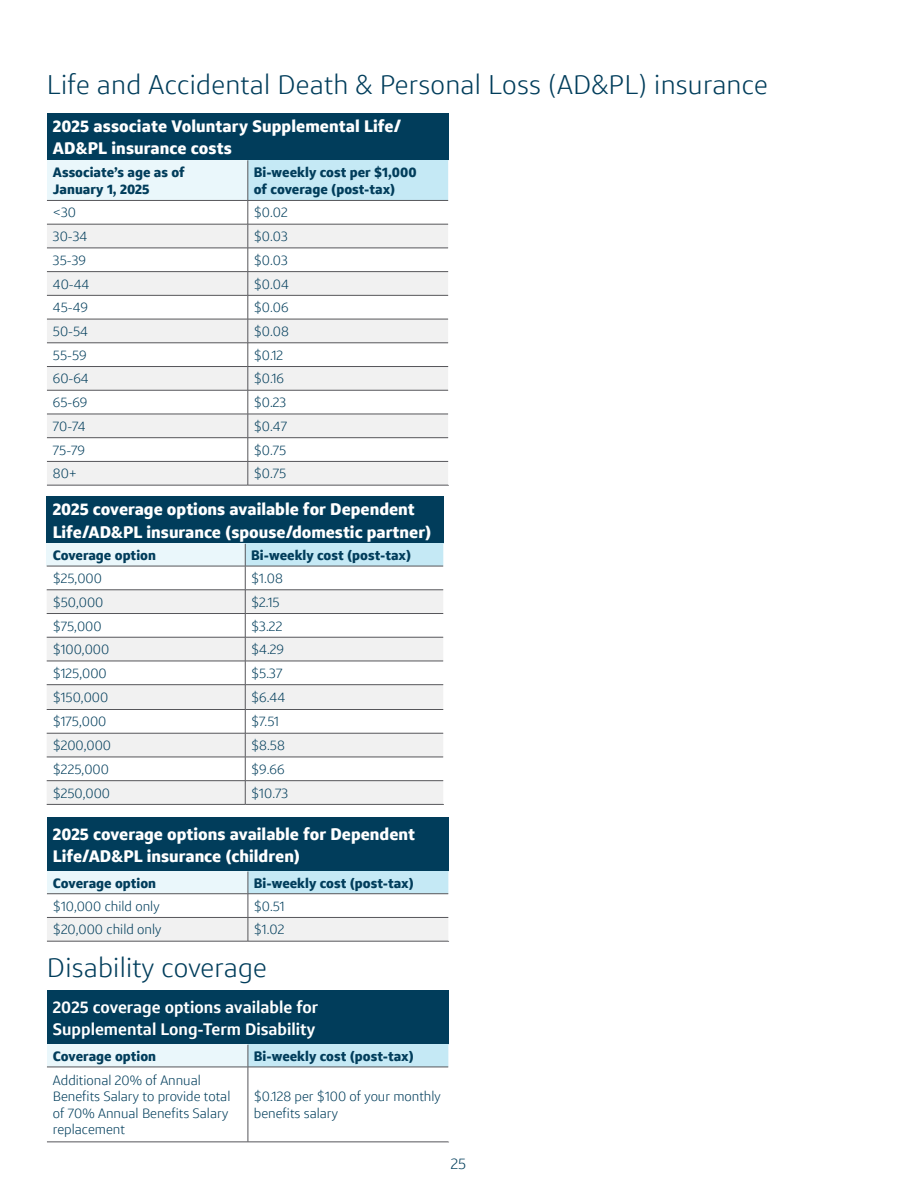
<style>
.page{position:relative;width:918px;height:1188px;background:#fff}
.page>*{position:absolute;margin:0;border:0;box-sizing:border-box;transform-origin:0 0}
.t1{font:300 26.85px "Optimist";letter-spacing:.01em;color:#013d5b}
.t2{font:700 16.5px/22.5px "Optimist";color:#fff}
.t3{font:600 16.5px/22.5px "Optimist";color:#fff}
.t4{font:300 15px "Optimist";color:#013d5b}
.t5{font:300 13.5px/16.2px "Optimist";color:#013d5b}
.t6{font:700 13.5px/17.9px "Optimist";color:#013d5b}
</style>
<div class="page">
<div style="left:47px;top:113px;width:402px;height:47px;background:#013d5b"></div>
<div style="left:47px;top:160px;width:201px;height:40px;background:#eaf7fb"></div>
<div style="left:248px;top:160px;width:201px;height:40px;background:#c5e9f5"></div>
<svg style="left:47px;top:201px;width:401px;height:23px"></svg>
<svg style="left:47px;top:225px;width:401px;height:260px;fill:#f1f1f1"></svg>
<hr style="left:47px;top:224px;width:201px;height:1px;background:#56565a">
<hr style="left:248px;top:224px;width:201px;height:1px;background:#56565a">
<hr style="left:47px;top:248px;width:201px;height:1px;background:#56565a">
<hr style="left:248px;top:248px;width:201px;height:1px;background:#56565a">
<hr style="left:47px;top:271px;width:201px;height:1px;background:#56565a">
<hr style="left:248px;top:271px;width:201px;height:1px;background:#56565a">
<hr style="left:47px;top:295px;width:201px;height:1px;background:#56565a">
<hr style="left:248px;top:295px;width:201px;height:1px;background:#56565a">
<hr style="left:47px;top:319px;width:201px;height:1px;background:#56565a">
<hr style="left:248px;top:319px;width:201px;height:1px;background:#56565a">
<hr style="left:47px;top:343px;width:201px;height:1px;background:#56565a">
<hr style="left:248px;top:343px;width:201px;height:1px;background:#56565a">
<hr style="left:47px;top:366px;width:201px;height:1px;background:#56565a">
<hr style="left:248px;top:366px;width:201px;height:1px;background:#56565a">
<hr style="left:47px;top:390px;width:201px;height:1px;background:#56565a">
<hr style="left:248px;top:390px;width:201px;height:1px;background:#56565a">
<hr style="left:47px;top:414px;width:201px;height:1px;background:#56565a">
<hr style="left:248px;top:414px;width:201px;height:1px;background:#56565a">
<hr style="left:47px;top:437px;width:201px;height:1px;background:#56565a">
<hr style="left:248px;top:437px;width:201px;height:1px;background:#56565a">
<hr style="left:47px;top:461px;width:201px;height:1px;background:#56565a">
<hr style="left:248px;top:461px;width:201px;height:1px;background:#56565a">
<svg style="left:248px;top:201px;width:1px;height:284px"></svg>
<hr style="left:47px;top:485px;width:201px;height:1px;background:#56565a">
<hr style="left:248px;top:485px;width:201px;height:1px;background:#56565a">
<hr style="left:47px;top:200px;width:201px;height:1px;background:#56565a">
<hr style="left:248px;top:200px;width:201px;height:1px;background:#56565a">
<hr style="left:248px;top:160px;width:1px;height:40px;background:#56565a">
<hr style="left:448px;top:160px;width:1px;height:40px;background:#fff">
<svg style="left:448px;top:200px;width:1px;height:285px"></svg>
<div style="left:47px;top:497px;width:397px;height:47px;background:#013d5b"></div>
<div style="left:47px;top:544px;width:198px;height:22px;background:#eaf7fb"></div>
<div style="left:245px;top:544px;width:199px;height:22px;background:#c5e9f5"></div>
<svg style="left:47px;top:567px;width:397px;height:23px"></svg>
<svg style="left:47px;top:591px;width:397px;height:213px;fill:#f1f1f1"></svg>
<hr style="left:47px;top:590px;width:198px;height:1px;background:#56565a">
<hr style="left:245px;top:590px;width:199px;height:1px;background:#56565a">
<hr style="left:47px;top:613px;width:198px;height:1px;background:#56565a">
<hr style="left:245px;top:613px;width:199px;height:1px;background:#56565a">
<hr style="left:47px;top:637px;width:198px;height:1px;background:#56565a">
<hr style="left:245px;top:637px;width:199px;height:1px;background:#56565a">
<hr style="left:47px;top:661px;width:198px;height:1px;background:#56565a">
<hr style="left:245px;top:661px;width:199px;height:1px;background:#56565a">
<hr style="left:47px;top:684px;width:198px;height:1px;background:#56565a">
<hr style="left:245px;top:684px;width:199px;height:1px;background:#56565a">
<hr style="left:47px;top:709px;width:198px;height:1px;background:#56565a">
<hr style="left:245px;top:709px;width:199px;height:1px;background:#56565a">
<hr style="left:47px;top:733px;width:198px;height:1px;background:#56565a">
<hr style="left:245px;top:733px;width:199px;height:1px;background:#56565a">
<hr style="left:47px;top:757px;width:198px;height:1px;background:#56565a">
<hr style="left:245px;top:757px;width:199px;height:1px;background:#56565a">
<hr style="left:47px;top:780px;width:198px;height:1px;background:#56565a">
<hr style="left:245px;top:780px;width:199px;height:1px;background:#56565a">
<hr style="left:47px;top:804px;width:198px;height:1px;background:#56565a">
<hr style="left:245px;top:804px;width:199px;height:1px;background:#56565a">
<hr style="left:47px;top:566px;width:198px;height:1px;background:#56565a">
<hr style="left:245px;top:566px;width:199px;height:1px;background:#56565a">
<svg style="left:245px;top:544px;width:1px;height:260px"></svg>
<div style="left:47px;top:818px;width:402px;height:54px;background:#013d5b"></div>
<hr style="left:47px;top:941px;width:201px;height:1px;background:#56565a">
<hr style="left:248px;top:941px;width:201px;height:1px;background:#56565a">
<svg style="left:47px;top:871px;width:402px;height:70px"></svg>
<div style="left:47px;top:991px;width:402px;height:54px;background:#013d5b"></div>
<hr style="left:47px;top:1142px;width:201px;height:1px;background:#56565a">
<hr style="left:248px;top:1142px;width:201px;height:1px;background:#56565a">
<svg style="left:47px;top:1045px;width:402px;height:97px"></svg>
<h1 class="t1" style="left:47px;top:69px;width:722px">Life and Accidental Death &amp; Personal Loss (AD&amp;PL) insurance</h1>
<p class="t2" style="left:53px;top:115px;width:350px">2025 associate Voluntary Supplemental Life/<br>AD&amp;PL insurance costs</p>
<p class="t6" style="left:53px;top:163px;width:133px">Associate’s age as of<br>January 1, 2025</p>
<p class="t6" style="left:254px;top:163px;width:164px">Bi-weekly cost per $1,000 of coverage (post-tax)</p>
<p class="t5" style="left:53px;top:205px;width:25px">&lt;30</p>
<p class="t5" style="left:254px;top:205px;width:35px">$0.02</p>
<p class="t5" style="left:53px;top:228px;width:36px">30-34</p>
<p class="t5" style="left:254px;top:228px;width:35px">$0.03</p>
<p class="t5" style="left:53px;top:252px;width:35px">35-39</p>
<p class="t5" style="left:254px;top:252px;width:35px">$0.03</p>
<p class="t5" style="left:53px;top:276px;width:38px">40-44</p>
<p class="t5" style="left:254px;top:276px;width:37px">$0.04</p>
<p class="t5" style="left:53px;top:300px;width:37px">45-49</p>
<p class="t5" style="left:254px;top:300px;width:36px">$0.06</p>
<p class="t5" style="left:53px;top:323px;width:37px">50-54</p>
<p class="t5" style="left:254px;top:323px;width:37px">$0.08</p>
<p class="t5" style="left:53px;top:347px;width:35px">55-59</p>
<p class="t5" style="left:254px;top:347px;width:31px">$0.12</p>
<p class="t5" style="left:53px;top:371px;width:37px">60-64</p>
<p class="t5" style="left:254px;top:371px;width:32px">$0.16</p>
<p class="t5" style="left:53px;top:394px;width:36px">65-69</p>
<p class="t5" style="left:254px;top:394px;width:34px">$0.23</p>
<p class="t5" style="left:53px;top:418px;width:34px">70-74</p>
<p class="t5" style="left:254px;top:418px;width:35px">$0.47</p>
<p class="t5" style="left:53px;top:442px;width:34px">75-79</p>
<p class="t5" style="left:254px;top:442px;width:34px">$0.75</p>
<p class="t5" style="left:53px;top:466px;width:26px">80+</p>
<p class="t5" style="left:254px;top:466px;width:34px">$0.75</p>
<p class="t2" style="left:53px;top:498px;width:380px">2025 coverage options available for Dependent<br>Life/AD&amp;PL insurance (spouse/domestic partner)</p>
<p class="t6" style="left:53px;top:547px;width:105px">Coverage option</p>
<p class="t6" style="left:251px;top:547px;width:162px">Bi-weekly cost (post-tax)</p>
<p class="t5" style="left:53px;top:570px;width:51px">$25,000</p>
<p class="t5" style="left:251px;top:570px;width:33px">$1.08</p>
<p class="t5" style="left:53px;top:594px;width:52px">$50,000</p>
<p class="t5" style="left:251px;top:594px;width:30px">$2.15</p>
<p class="t5" style="left:53px;top:618px;width:50px">$75,000</p>
<p class="t5" style="left:251px;top:618px;width:33px">$3.22</p>
<p class="t5" style="left:53px;top:641px;width:58px">$100,000</p>
<p class="t5" style="left:251px;top:641px;width:34px">$4.29</p>
<p class="t5" style="left:53px;top:665px;width:56px">$125,000</p>
<p class="t5" style="left:251px;top:665px;width:33px">$5.37</p>
<p class="t5" style="left:53px;top:689px;width:57px">$150,000</p>
<p class="t5" style="left:251px;top:689px;width:35px">$6.44</p>
<p class="t5" style="left:53px;top:714px;width:55px">$175,000</p>
<p class="t5" style="left:251px;top:714px;width:29px">$7.51</p>
<p class="t5" style="left:53px;top:737px;width:60px">$200,000</p>
<p class="t5" style="left:251px;top:737px;width:35px">$8.58</p>
<p class="t5" style="left:53px;top:761px;width:58px">$225,000</p>
<p class="t5" style="left:251px;top:761px;width:35px">$9.66</p>
<p class="t5" style="left:53px;top:785px;width:59px">$250,000</p>
<p class="t5" style="left:251px;top:785px;width:38px">$10.73</p>
<p class="t2" style="left:53px;top:823px;width:364px">2025 coverage options available for Dependent<br>Life/AD&amp;PL insurance (children)</p>
<p class="t6" style="left:53px;top:874px;width:105px">Coverage option</p>
<p class="t6" style="left:254px;top:874px;width:162px">Bi-weekly cost (post-tax)</p>
<p class="t5" style="left:53px;top:898px;width:108px">$10,000 child only</p>
<p class="t5" style="left:254px;top:898px;width:32px">$0.51</p>
<p class="t5" style="left:53px;top:922px;width:110px">$20,000 child only</p>
<p class="t5" style="left:254px;top:922px;width:32px">$1.02</p>
<h1 class="t1" style="left:47px;top:952px;width:222px">Disability coverage</h1>
<p class="t3" style="left:53px;top:996px;width:267px">2025 coverage options available for<br>Supplemental Long-Term Disability</p>
<p class="t6" style="left:53px;top:1047px;width:105px">Coverage option</p>
<p class="t6" style="left:254px;top:1047px;width:162px">Bi-weekly cost (post-tax)</p>
<p class="t5" style="left:53px;top:1072px;width:179px">Additional 20% of Annual<br>Benefits Salary to provide total of 70% Annual Benefits Salary replacement</p>
<p class="t5" style="left:254px;top:1089px;width:188px">$0.128 per $100 of your monthly benefits salary</p>
<p class="t4" style="left:451px;top:1155px;width:17px">25</p>
</div>
